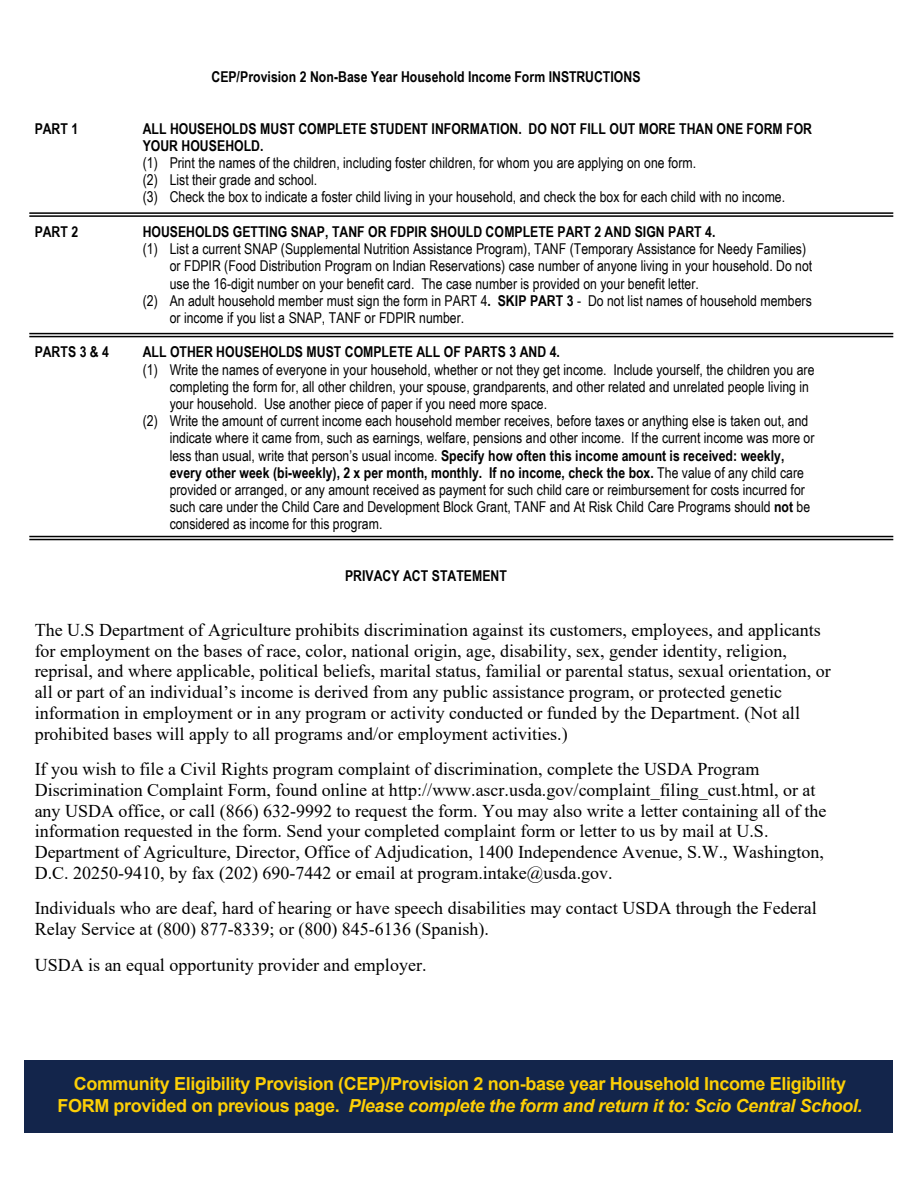
<style>
.page{position:relative;width:918px;height:1188px;background:#fff}
.page>*{position:absolute;margin:0;border:0;box-sizing:border-box;transform-origin:0 0}
.t1{font:18px/20.7px "Times New Roman";color:#000}
.t2{font:700 18px/21.6px "Arial";letter-spacing:-.02em;color:#fdcf06;text-align:center}
.t3{font:15px/17.2px "Arial Narrow";color:#000}
.t4{font:700 15px/17.2px "Arial Narrow";color:#000}
.s1{font-weight:700}
.s2{font-weight:400}
.s3{font-style:italic}
</style>
<div class="page">
<div style="left:25px;top:1060px;width:868px;height:73px;background:#13254b"></div>
<hr style="left:29px;top:212px;width:864px;height:2px;background:#000">
<hr style="left:29px;top:215px;width:864px;height:2px;background:#000">
<hr style="left:29px;top:333px;width:864px;height:1px;background:#000">
<hr style="left:29px;top:336px;width:864px;height:1px;background:#000">
<hr style="left:29px;top:536px;width:864px;height:1px;background:#000">
<hr style="left:29px;top:539px;width:864px;height:1px;background:#000">
<p class="t4" style="left:212px;top:67px;width:431px">CEP/Provision 2 Non-Base Year Household Income Form INSTRUCTIONS</p>
<p class="t4" style="left:35px;top:119px;width:45px">PART 1</p>
<p class="t4" style="left:143px;top:119px;width:671px">ALL HOUSEHOLDS MUST COMPLETE STUDENT INFORMATION. DO NOT FILL OUT MORE THAN ONE FORM FOR<br>YOUR HOUSEHOLD.</p>
<p class="t3" style="left:143px;top:153px;width:644px">(1) Print the names of the children, including foster children, for whom you are applying on one form.<br>(2) List their grade and school.<br>(3) Check the box to indicate a foster child living in your household, and check the box for each child with no income.</p>
<p class="t4" style="left:35px;top:222px;width:45px">PART 2</p>
<p class="t4" style="left:143px;top:222px;width:574px">HOUSEHOLDS GETTING SNAP, TANF OR FDPIR SHOULD COMPLETE PART 2 AND SIGN PART 4.</p>
<p class="t3" style="left:143px;top:240px;width:665px">(1) List a current SNAP (Supplemental Nutrition Assistance Program), TANF (Temporary Assistance for Needy Families)</p>
<p class="t3" style="left:170px;top:257px;width:644px">or FDPIR (Food Distribution Program on Indian Reservations) case number of anyone living in your household. Do not</p>
<p class="t3" style="left:170px;top:274px;width:531px">use the 16-digit number on your benefit card. The case number is provided on your benefit letter.</p>
<p class="t3" style="left:143px;top:291px;width:671px">(2) An adult household member must sign the form in PART 4<span class="s1">. SKIP PART 3</span> - Do not list names of household members</p>
<p class="t3" style="left:170px;top:308px;width:296px">or income if you list a SNAP, TANF or FDPIR number.</p>
<p class="t4" style="left:35px;top:343px;width:76px">PARTS 3 &amp; 4</p>
<p class="t4" style="left:143px;top:343px;width:419px">ALL OTHER HOUSEHOLDS MUST COMPLETE ALL OF PARTS 3 AND 4.</p>
<p class="t3" style="left:143px;top:360px;width:673px">(1) Write the names of everyone in your household, whether or not they get income. Include yourself, the children you are</p>
<p class="t3" style="left:170px;top:377px;width:641px">completing the form for, all other children, your spouse, grandparents, and other related and unrelated people living in</p>
<p class="t3" style="left:170px;top:395px;width:379px">your household. Use another piece of paper if you need more space.</p>
<p class="t3" style="left:143px;top:412px;width:667px">(2) Write the amount of current income each household member receives, before taxes or anything else is taken out, and</p>
<p class="t3" style="left:170px;top:429px;width:646px">indicate where it came from, such as earnings, welfare, pensions and other income. If the current income was more or</p>
<p class="t4" style="left:170px;top:446px;width:616px"><span class="s2">less than usual, write that person’s usual income.</span> Specify how often this income amount is received: weekly,</p>
<p class="t4" style="left:170px;top:463px;width:636px">every other week (bi-weekly), 2 x per month, monthly. If no income, check the box. <span class="s2">The value of any child care</span></p>
<p class="t3" style="left:170px;top:481px;width:637px">provided or arranged, or any amount received as payment for such child care or reimbursement for costs incurred for</p>
<p class="t3" style="left:170px;top:498px;width:642px">such care under the Child Care and Development Block Grant, TANF and At Risk Child Care Programs should <span class="s1">not</span> be</p>
<p class="t3" style="left:170px;top:515px;width:214px">considered as income for this program.</p>
<p class="t4" style="left:345px;top:567px;width:163px">PRIVACY ACT STATEMENT</p>
<p class="t1" style="left:35px;top:619px;width:798px">The U.S Department of Agriculture prohibits discrimination against its customers, employees, and applicants for employment on the bases of race, color, national origin, age, disability, sex, gender identity, religion, reprisal, and where applicable, political beliefs, marital status, familial or parental status, sexual orientation, or all or part of an individual’s income is derived from any public assistance program, or protected genetic information in employment or in any program or activity conducted or funded by the Department. (Not all prohibited bases will apply to all programs and/or employment activities.)</p>
<p class="t1" style="left:35px;top:758px;width:793px">If you wish to file a Civil Rights program complaint of discrimination, complete the USDA Program Discrimination Complaint Form, found online at http://www.ascr.usda.gov/complaint_filing_cust.html, or at any USDA office, or call (866) 632-9992 to request the form. You may also write a letter containing all of the information requested in the form. Send your completed complaint form or letter to us by mail at U.S.<br>Department of Agriculture, Director, Office of Adjudication, 1400 Independence Avenue, S.W., Washington, D.C. 20250-9410, by fax (202) 690-7442 or email at program.intake@usda.gov.</p>
<p class="t1" style="left:35px;top:897px;width:784px">Individuals who are deaf, hard of hearing or have speech disabilities may contact USDA through the Federal<br>Relay Service at (800) 877-8339; or (800) 845-6136 (Spanish).</p>
<p class="t1" style="left:35px;top:954px;width:393px">USDA is an equal opportunity provider and employer.</p>
<p class="t2" style="left:57px;top:1074px;width:806px">Community Eligibility Provision (CEP)/Provision 2 non-base year Household Income Eligibility<br>FORM provided on previous page. <span class="s3">Please complete the form and return it to: Scio Central School.</span></p>
</div>
